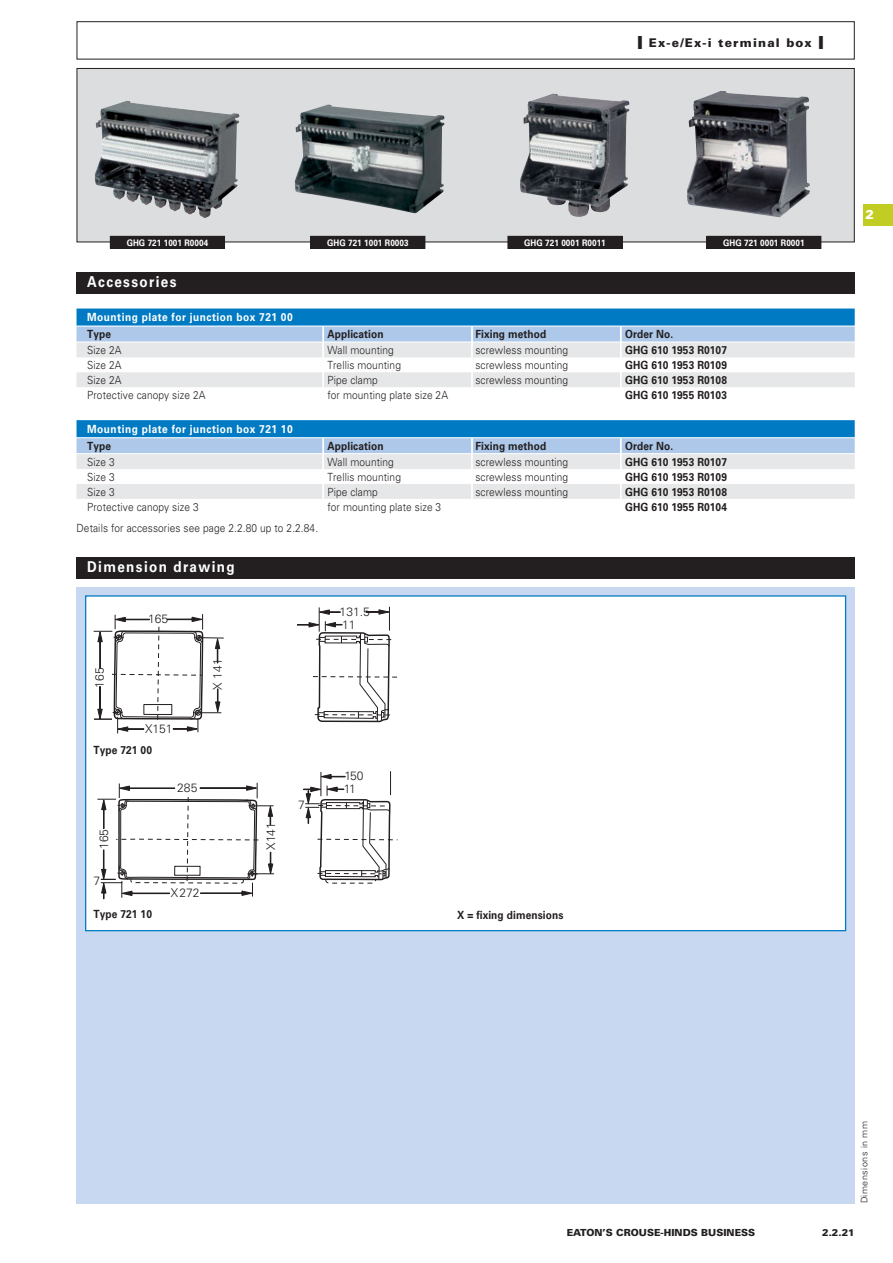
<style>
.page{position:relative;width:893px;height:1263px;background:#fff}
.page>*{position:absolute;margin:0;border:0;box-sizing:border-box;transform-origin:0 0}
.t1{font:700 15px "Univers LT Pro 65";letter-spacing:.1em;color:#fff;scale:.9 1}
.t2{font:900 12.75px "Univers LT Pro 75";color:#fff}
.t3{font:300 12.15px/12.8px "Univers LT Pro 45";color:#231f20}
.t4{font:900 12px "Univers LT Pro 75";letter-spacing:.1em;color:#231f20}
.t5{font:300 12px/12.8px "Univers LT Pro 45";color:#231f20}
.t6{font:300 11.25px "Univers LT Pro 45";letter-spacing:.01em;color:#231f20;scale:.9 1}
.t7{font:700 11.25px "Univers LT Pro 65";letter-spacing:.01em;color:#231f20;scale:.9 1}
.t8{font:700 11.25px "Univers LT Pro 65";letter-spacing:.05em;color:#fff;scale:.9 1}
.t9{font:900 9.75px "Univers LT Pro 75";color:#231f20}
.t10{font:700 9px "Univers LT Pro 65";letter-spacing:.01em;color:#fff;scale:.9 1}
.t11{font:300 9px "Univers LT Pro 45";letter-spacing:.05em;color:#231f20}
.s1{font-size:18px}
</style>
<div class="page">
<div style="left:863px;top:204px;width:30px;height:21px;background:#c2cd23"></div>
<div style="left:77px;top:21px;width:778px;height:39px;border:1px solid #231f20"></div>
<div style="left:77px;top:68px;width:777px;height:174px;background:#dcddde"></div>
<div style="left:77px;top:68px;width:778px;height:174px;border:1px solid #231f20"></div>
<img style="left:95px;top:101px;width:144px;height:117px">
<div style="left:110px;top:236px;width:115px;height:12px;background:#231f20"></div>
<div style="left:110px;top:236px;width:115px;height:13px;border:1px solid #231f20"></div>
<img style="left:295px;top:105px;width:149px;height:108px">
<div style="left:311px;top:236px;width:114px;height:12px;background:#231f20"></div>
<div style="left:310px;top:236px;width:115px;height:13px;border:1px solid #231f20"></div>
<img style="left:520px;top:93px;width:109px;height:124px">
<div style="left:508px;top:236px;width:114px;height:12px;background:#231f20"></div>
<div style="left:508px;top:236px;width:114px;height:13px;border:1px solid #231f20"></div>
<img style="left:687px;top:91px;width:123px;height:126px">
<div style="left:707px;top:236px;width:114px;height:12px;background:#231f20"></div>
<div style="left:706px;top:236px;width:115px;height:13px;border:1px solid #231f20"></div>
<div style="left:77px;top:272px;width:778px;height:21px;background:#231f20"></div>
<div style="left:77px;top:308px;width:778px;height:18px;background:#007ac2"></div>
<div style="left:77px;top:327px;width:778px;height:14px;background:#adc8e9"></div>
<div style="left:77px;top:343px;width:778px;height:14px;background:#e6e7e8"></div>
<div style="left:77px;top:372px;width:778px;height:15px;background:#e6e7e8"></div>
<div style="left:77px;top:420px;width:778px;height:17px;background:#007ac2"></div>
<div style="left:77px;top:438px;width:778px;height:15px;background:#adc8e9"></div>
<div style="left:77px;top:454px;width:778px;height:15px;background:#e6e7e8"></div>
<div style="left:77px;top:484px;width:778px;height:15px;background:#e6e7e8"></div>
<hr style="left:471px;top:326px;width:2px;height:73px;background:#fff">
<hr style="left:620px;top:326px;width:2px;height:73px;background:#fff">
<hr style="left:322px;top:326px;width:2px;height:73px;background:#fff">
<hr style="left:471px;top:438px;width:2px;height:72px;background:#fff">
<hr style="left:620px;top:438px;width:2px;height:72px;background:#fff">
<hr style="left:322px;top:438px;width:2px;height:72px;background:#fff">
<div style="left:77px;top:587px;width:778px;height:616px;background:#c7d8f0"></div>
<div style="left:86px;top:596px;width:760px;height:335px;background:#fff"></div>
<div style="left:77px;top:557px;width:778px;height:21px;background:#231f20"></div>
<svg style="left:298px;top:607px;width:99px;height:116px"></svg>
<svg style="left:94px;top:614px;width:180px;height:286px"></svg>
<svg style="left:303px;top:771px;width:94px;height:113px"></svg>
<p class="t4" style="left:637px;top:37px;width:188px"><span class="s1">I</span> Ex-e/Ex-i terminal box <span class="s1">I</span></p>
<p class="t10" style="left:127px;top:239px;width:92px">GHG 721 1001 R0004</p>
<p class="t10" style="left:327px;top:239px;width:92px">GHG 721 1001 R0003</p>
<p class="t10" style="left:524px;top:239px;width:92px">GHG 721 0001 R0011</p>
<p class="t10" style="left:723px;top:239px;width:92px">GHG 721 0001 R0001</p>
<h1 class="t1" style="left:87px;top:277px;width:101px">Accessories</h1>
<p class="t8" style="left:87px;top:313px;width:230px">Mounting plate for junction box 721 00</p>
<p class="t7" style="left:87px;top:330px;width:28px">Type</p>
<p class="t7" style="left:327px;top:330px;width:64px">Application</p>
<p class="t7" style="left:475px;top:330px;width:80px">Fixing method</p>
<p class="t7" style="left:625px;top:330px;width:55px">Order No.</p>
<p class="t6" style="left:87px;top:346px;width:40px">Size 2A</p>
<p class="t6" style="left:327px;top:346px;width:75px">Wall mounting</p>
<p class="t6" style="left:475px;top:346px;width:105px">screwless mounting</p>
<p class="t7" style="left:625px;top:346px;width:115px">GHG 610 1953 R0107</p>
<p class="t6" style="left:87px;top:361px;width:40px">Size 2A</p>
<p class="t6" style="left:327px;top:361px;width:83px">Trellis mounting</p>
<p class="t6" style="left:475px;top:361px;width:105px">screwless mounting</p>
<p class="t7" style="left:625px;top:361px;width:115px">GHG 610 1953 R0109</p>
<p class="t6" style="left:87px;top:376px;width:40px">Size 2A</p>
<p class="t6" style="left:327px;top:376px;width:58px">Pipe clamp</p>
<p class="t6" style="left:475px;top:376px;width:105px">screwless mounting</p>
<p class="t7" style="left:625px;top:376px;width:115px">GHG 610 1953 R0108</p>
<p class="t6" style="left:87px;top:391px;width:133px">Protective canopy size 2A</p>
<p class="t6" style="left:327px;top:391px;width:136px">for mounting plate size 2A</p>
<p class="t7" style="left:625px;top:391px;width:115px">GHG 610 1955 R0103</p>
<p class="t8" style="left:87px;top:425px;width:230px">Mounting plate for junction box 721 10</p>
<p class="t7" style="left:87px;top:442px;width:28px">Type</p>
<p class="t7" style="left:327px;top:442px;width:64px">Application</p>
<p class="t7" style="left:475px;top:442px;width:80px">Fixing method</p>
<p class="t7" style="left:625px;top:442px;width:55px">Order No.</p>
<p class="t6" style="left:87px;top:458px;width:32px">Size 3</p>
<p class="t6" style="left:327px;top:458px;width:75px">Wall mounting</p>
<p class="t6" style="left:475px;top:458px;width:105px">screwless mounting</p>
<p class="t7" style="left:625px;top:458px;width:115px">GHG 610 1953 R0107</p>
<p class="t6" style="left:87px;top:473px;width:32px">Size 3</p>
<p class="t6" style="left:327px;top:473px;width:83px">Trellis mounting</p>
<p class="t6" style="left:475px;top:473px;width:105px">screwless mounting</p>
<p class="t7" style="left:625px;top:473px;width:115px">GHG 610 1953 R0109</p>
<p class="t6" style="left:87px;top:487px;width:32px">Size 3</p>
<p class="t6" style="left:327px;top:487px;width:58px">Pipe clamp</p>
<p class="t6" style="left:475px;top:487px;width:105px">screwless mounting</p>
<p class="t7" style="left:625px;top:488px;width:115px">GHG 610 1953 R0108</p>
<p class="t6" style="left:87px;top:502px;width:125px">Protective canopy size 3</p>
<p class="t6" style="left:327px;top:502px;width:128px">for mounting plate size 3</p>
<p class="t7" style="left:625px;top:502px;width:115px">GHG 610 1955 R0104</p>
<p class="t6" style="left:77px;top:524px;width:270px">Details for accessories see page 2.2.80 up to 2.2.84.</p>
<h1 class="t1" style="left:87px;top:561px;width:166px">Dimension drawing</h1>
<p class="t5" style="left:148px;top:614px;width:22px">165</p>
<p class="t5" style="left:94px;top:687px;width:22px;rotate:-90deg">165</p>
<p class="t5" style="left:212px;top:689px;width:32px;rotate:-90deg">X 141</p>
<p class="t5" style="left:145px;top:723px;width:29px">X151</p>
<p class="t7" style="left:94px;top:746px;width:66px">Type 721 00</p>
<p class="t3" style="left:177px;top:782px;width:22px">285</p>
<p class="t3" style="left:98px;top:849px;width:22px;rotate:-90deg">165</p>
<p class="t3" style="left:265px;top:850px;width:29px;rotate:-90deg">X141</p>
<p class="t3" style="left:171px;top:888px;width:30px">X272</p>
<p class="t3" style="left:94px;top:875px;width:8px">7</p>
<p class="t7" style="left:94px;top:910px;width:66px">Type 721 10</p>
<p class="t3" style="left:298px;top:800px;width:8px">7</p>
<p class="t5" style="left:340px;top:606px;width:32px">131.5<br>11</p>
<p class="t3" style="left:344px;top:771px;width:21px">150<br>11</p>
<p class="t7" style="left:457px;top:911px;width:120px">X = fixing dimensions</p>
<p class="t2" style="left:865px;top:209px;width:10px">2</p>
<p class="t11" style="left:861px;top:1203px;width:84px;rotate:-90deg">Dimensions in mm</p>
<p class="t9" style="left:567px;top:1228px;width:190px">EATON’S CROUSE-HINDS BUSINESS</p>
<p class="t9" style="left:822px;top:1228px;width:34px">2.2.21</p>
</div>
